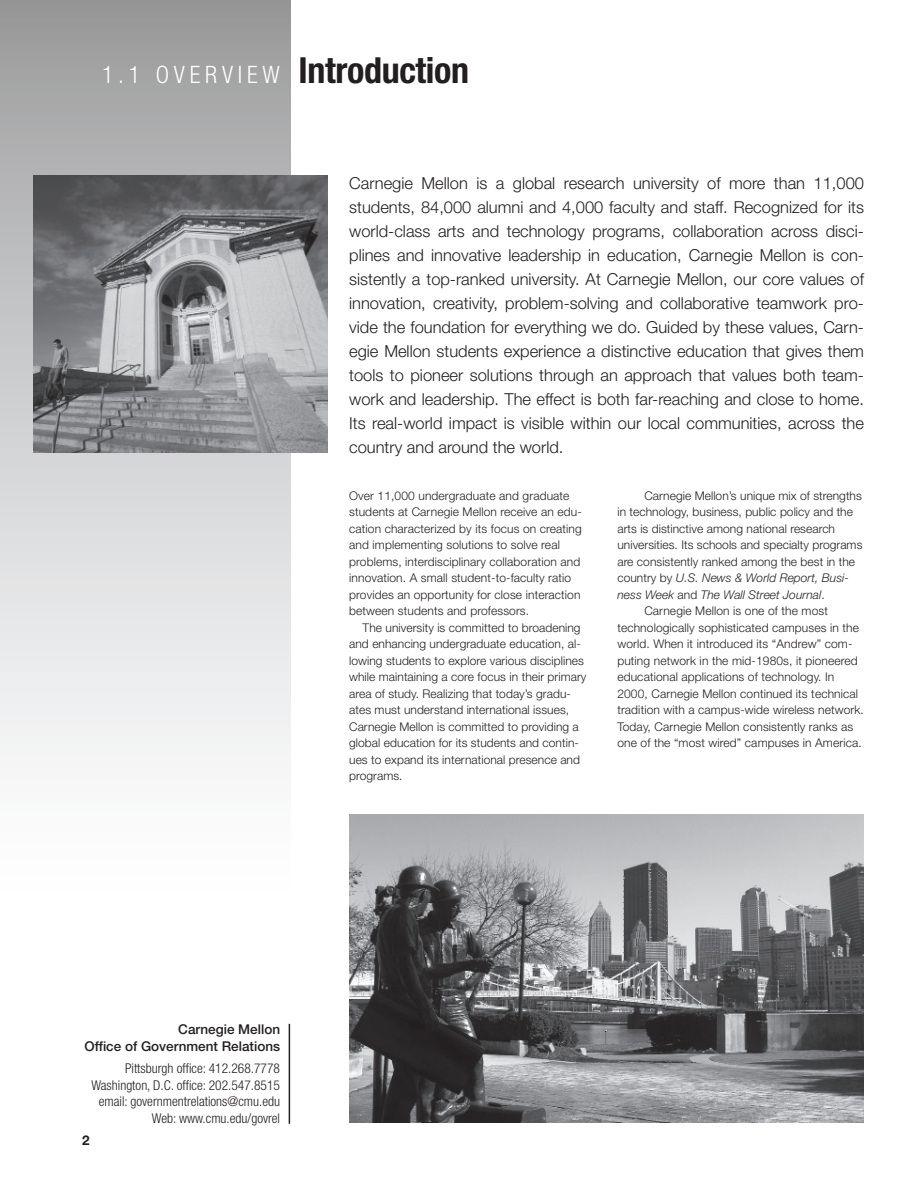
<style>
.page{position:relative;width:918px;height:1188px;background:#fff}
.page>*{position:absolute;margin:0;border:0;box-sizing:border-box;transform-origin:0 0}
.t1{font:700 condensed 36px "Helvetica Neue";letter-spacing:-.01em;color:#231f20}
.t2{font:300 16.5px/24px "Helvetica Neue";color:#231f20;text-align:justify}
.t3{font:300 condensed 13.5px "Helvetica Neue";color:#231f20}
.t4{font:500 13.5px "Helvetica Neue";color:#231f20}
.t5{font:700 13.5px "Helvetica Neue";color:#231f20}
.t6{font:300 12px/16.5px "Helvetica Neue";letter-spacing:.01em;color:#231f20}
.s1{font-weight:300;font-size:24px;color:#fff}
.s2{font-style:italic}
</style>
<div class="page">
<div style="left:0;top:0;width:290px;height:902px;background:linear-gradient(to bottom,#9e9ea0,#fff)"></div>
<hr style="left:289px;top:1024px;width:1px;height:100px;background:#231f20">
<img style="left:349px;top:815px;width:515px;height:308px">
<img style="left:33px;top:176px;width:295px;height:277px">
<p class="t1" style="left:102px;top:49px;width:369px"><span class="s1">1 . 1 O V E R V I E W</span> Introduction</p>
<p class="t2" style="left:349px;top:170px;width:516px">Carnegie Mellon is a global research university of more than 11,000 students, 84,000 alumni and 4,000 faculty and staff. Recognized for its world-class arts and technology programs, collaboration across disci&shy;plines and innovative leadership in education, Carnegie Mellon is con&shy;sistently a top-ranked university. At Carnegie Mellon, our core values of innovation, creativity, problem-solving and collaborative teamwork pro&shy;vide the foundation for everything we do. Guided by these values, Carn&shy;egie Mellon students experience a distinctive education that gives them tools to pioneer solutions through an approach that values both team&shy;work and leadership. The effect is both far-reaching and close to home.<br>Its real-world impact is visible within our local communities, across the country and around the world.</p>
<p class="t6" style="left:349px;top:487px;width:234px">Over 11,000 undergraduate and graduate students at Carnegie Mellon receive an edu&shy;cation characterized by its focus on creating and implementing solutions to solve real problems, interdisciplinary collaboration and innovation. A small student-to-faculty ratio provides an opportunity for close interaction between students and professors.</p>
<p class="t6" style="left:349px;top:619px;width:239px;text-indent:13px">The university is committed to broadening and enhancing undergraduate education, al&shy;lowing students to explore various disciplines while maintaining a core focus in their primary area of study. Realizing that today’s gradu&shy;ates must understand international issues, Carnegie Mellon is committed to providing a global education for its students and contin&shy;ues to expand its international presence and programs.</p>
<p class="t6" style="left:617px;top:487px;width:247px;text-indent:27px">Carnegie Mellon’s unique mix of strengths in technology, business, public policy and the arts is distinctive among national research universities. Its schools and specialty programs are consistently ranked among the best in the country by <span class="s2">U.S. News &amp; World Report, Busi&shy;ness Week</span> and <span class="s2">The Wall Street Journal</span>.</p>
<p class="t6" style="left:617px;top:602px;width:248px;text-indent:27px">Carnegie Mellon is one of the most technologically sophisticated campuses in the world. When it introduced its “Andrew” com&shy;puting network in the mid-1980s, it pioneered educational applications of technology. In 2000, Carnegie Mellon continued its technical tradition with a campus-wide wireless network.<br>Today, Carnegie Mellon consistently ranks as one of the “most wired” campuses in America.</p>
<p class="t4" style="left:178px;top:1022px;width:103px">Carnegie Mellon</p>
<p class="t4" style="left:85px;top:1038px;width:197px">Office of Government Relations</p>
<p class="t3" style="left:125px;top:1061px;width:156px">Pittsburgh office: 412.268.7778</p>
<p class="t3" style="left:91px;top:1077px;width:190px">Washington, D.C. office: 202.547.8515</p>
<p class="t3" style="left:99px;top:1094px;width:183px">email: governmentrelations@cmu.edu</p>
<p class="t3" style="left:152px;top:1110px;width:130px">Web: www.cmu.edu/govrel</p>
<p class="t5" style="left:82px;top:1131px;width:9px">2</p>
</div>
